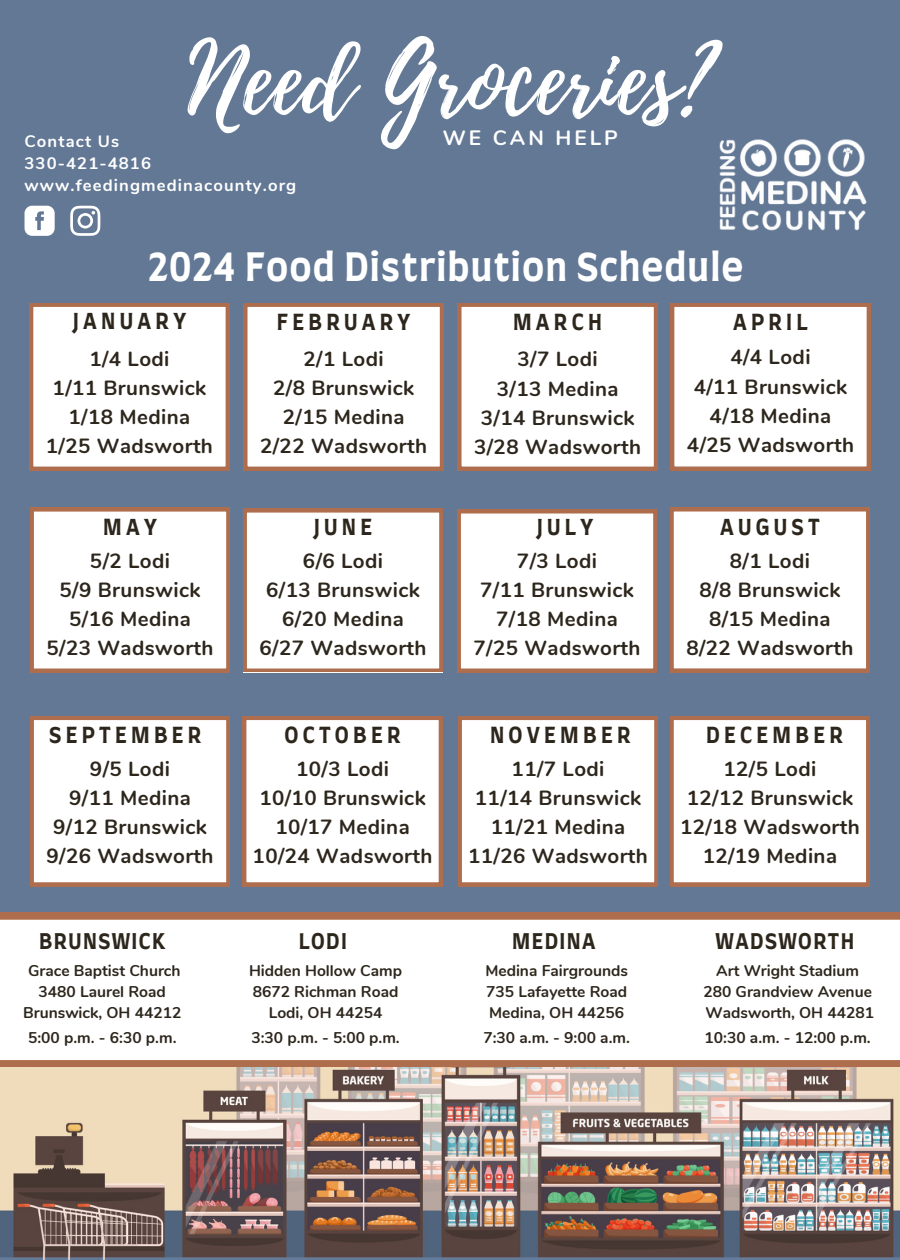
<style>
.page{position:relative;width:900px;height:1260px;background:#637895}
.page>*{position:absolute;margin:0;border:0;box-sizing:border-box;transform-origin:0 0}
.t1{font:97px "Playlist Script";color:#fff}
.t2{font:700 37.5px "Farro";letter-spacing:.03em;color:#fff}
.t3{font:700 21.25px "Farro";letter-spacing:.2em;color:#2d261c}
.t4{font:700 20.75px "Farro";letter-spacing:.07em;color:#2d261c}
.t5{font:700 20.75px "Nunito";letter-spacing:.145em;color:#fff}
.t6{font:700 20.5px "Nunito";letter-spacing:.02em;color:#2d261c}
.t7{font:700 16.5px/22.2px "Nunito";letter-spacing:.07em;color:#fff}
.t8{font:700 15.5px "Nunito";color:#2d261c}
</style>
<div class="page">
<svg style="left:0;top:912px;width:900px;height:156px"></svg>
<svg style="left:25px;top:206px;width:30px;height:30px"></svg>
<svg style="left:70px;top:206px;width:30px;height:30px"></svg>
<img style="left:719px;top:139px;width:148px;height:92px">
<svg style="left:30px;top:508px;width:200px;height:164px"></svg>
<svg style="left:243px;top:509px;width:200px;height:163px"></svg>
<svg style="left:457px;top:510px;width:200px;height:162px"></svg>
<svg style="left:670px;top:508px;width:200px;height:164px"></svg>
<svg style="left:30px;top:716px;width:200px;height:170px"></svg>
<svg style="left:243px;top:716px;width:199px;height:170px"></svg>
<svg style="left:458px;top:716px;width:200px;height:170px"></svg>
<svg style="left:670px;top:716px;width:200px;height:170px"></svg>
<svg style="left:458px;top:303px;width:200px;height:167px"></svg>
<svg style="left:671px;top:303px;width:199px;height:167px"></svg>
<svg style="left:30px;top:303px;width:199px;height:167px"></svg>
<svg style="left:244px;top:303px;width:200px;height:167px"></svg>
<img style="left:0;top:1068px;width:900px;height:192px">
<p class="t1" style="left:188px;top:11px;width:526px">Need Groceries?</p>
<p class="t5" style="left:443px;top:124px;width:177px">WE CAN HELP</p>
<p class="t7" style="left:25px;top:130px;width:96px">Contact Us</p>
<p class="t7" style="left:25px;top:152px;width:273px">330-421-4816 www.feedingmedinacounty.org</p>
<p class="t2" style="left:148px;top:251px;width:597px">2024 Food Distribution Schedule</p>
<p class="t3" style="left:73px;top:312px;width:115px">JANUARY</p>
<p class="t6" style="left:89px;top:345px;width:82px">1/4 Lodi</p>
<p class="t6" style="left:53px;top:374px;width:155px">1/11 Brunswick</p>
<p class="t6" style="left:69px;top:403px;width:123px">1/18 Medina</p>
<p class="t6" style="left:46px;top:432px;width:169px">1/25 Wadsworth</p>
<p class="t3" style="left:103px;top:518px;width:55px">MAY</p>
<p class="t6" style="left:90px;top:547px;width:82px">5/2 Lodi</p>
<p class="t6" style="left:60px;top:576px;width:142px">5/9 Brunswick</p>
<p class="t6" style="left:69px;top:605px;width:123px">5/16 Medina</p>
<p class="t6" style="left:47px;top:634px;width:169px">5/23 Wadsworth</p>
<p class="t3" style="left:49px;top:726px;width:154px">SEPTEMBER</p>
<p class="t6" style="left:90px;top:756px;width:82px">9/5 Lodi</p>
<p class="t6" style="left:69px;top:785px;width:123px">9/11 Medina</p>
<p class="t6" style="left:53px;top:814px;width:155px">9/12 Brunswick</p>
<p class="t6" style="left:47px;top:843px;width:169px">9/26 Wadsworth</p>
<p class="t4" style="left:39px;top:932px;width:128px">BRUNSWICK</p>
<p class="t8" style="left:28px;top:961px;width:154px">Grace Baptist Church</p>
<p class="t8" style="left:39px;top:981px;width:129px">3480 Laurel Road</p>
<p class="t8" style="left:23px;top:1002px;width:160px">Brunswick, OH 44212</p>
<p class="t8" style="left:28px;top:1027px;width:150px">5:00 p.m. - 6:30 p.m.</p>
<p class="t3" style="left:277px;top:313px;width:135px">FEBRUARY</p>
<p class="t6" style="left:304px;top:345px;width:82px">2/1 Lodi</p>
<p class="t6" style="left:273px;top:374px;width:142px">2/8 Brunswick</p>
<p class="t6" style="left:283px;top:403px;width:123px">2/15 Medina</p>
<p class="t6" style="left:260px;top:432px;width:169px">2/22 Wadsworth</p>
<p class="t3" style="left:314px;top:518px;width:60px">JUNE</p>
<p class="t6" style="left:303px;top:547px;width:82px">6/6 Lodi</p>
<p class="t6" style="left:266px;top:576px;width:155px">6/13 Brunswick</p>
<p class="t6" style="left:282px;top:605px;width:123px">6/20 Medina</p>
<p class="t6" style="left:260px;top:634px;width:169px">6/27 Wadsworth</p>
<p class="t3" style="left:284px;top:726px;width:118px">OCTOBER</p>
<p class="t6" style="left:296px;top:756px;width:94px">10/3 Lodi</p>
<p class="t6" style="left:259px;top:785px;width:168px">10/10 Brunswick</p>
<p class="t6" style="left:275px;top:814px;width:136px">10/17 Medina</p>
<p class="t6" style="left:253px;top:843px;width:181px">10/24 Wadsworth</p>
<p class="t4" style="left:299px;top:932px;width:50px">LODI</p>
<p class="t8" style="left:249px;top:961px;width:155px">Hidden Hollow Camp</p>
<p class="t8" style="left:253px;top:981px;width:147px">8672 Richman Road</p>
<p class="t8" style="left:269px;top:1002px;width:115px">Lodi, OH 44254</p>
<p class="t8" style="left:251px;top:1027px;width:150px">3:30 p.m. - 5:00 p.m.</p>
<p class="t3" style="left:513px;top:313px;width:90px">MARCH</p>
<p class="t6" style="left:518px;top:346px;width:82px">3/7 Lodi</p>
<p class="t6" style="left:497px;top:375px;width:123px">3/13 Medina</p>
<p class="t6" style="left:481px;top:404px;width:155px">3/14 Brunswick</p>
<p class="t6" style="left:474px;top:433px;width:169px">3/28 Wadsworth</p>
<p class="t3" style="left:537px;top:518px;width:58px">JULY</p>
<p class="t6" style="left:517px;top:547px;width:82px">7/3 Lodi</p>
<p class="t6" style="left:480px;top:576px;width:155px">7/11 Brunswick</p>
<p class="t6" style="left:496px;top:605px;width:123px">7/18 Medina</p>
<p class="t6" style="left:474px;top:634px;width:169px">7/25 Wadsworth</p>
<p class="t3" style="left:490px;top:726px;width:142px">NOVEMBER</p>
<p class="t6" style="left:512px;top:756px;width:94px">11/7 Lodi</p>
<p class="t6" style="left:475px;top:785px;width:168px">11/14 Brunswick</p>
<p class="t6" style="left:491px;top:814px;width:136px">11/21 Medina</p>
<p class="t6" style="left:468px;top:843px;width:181px">11/26 Wadsworth</p>
<p class="t4" style="left:512px;top:932px;width:85px">MEDINA</p>
<p class="t8" style="left:485px;top:961px;width:144px">Medina Fairgrounds</p>
<p class="t8" style="left:486px;top:981px;width:142px">735 Lafayette Road</p>
<p class="t8" style="left:489px;top:1002px;width:136px">Medina, OH 44256</p>
<p class="t8" style="left:483px;top:1027px;width:148px">7:30 a.m. - 9:00 a.m.</p>
<p class="t3" style="left:733px;top:313px;width:76px">APRIL</p>
<p class="t6" style="left:730px;top:344px;width:82px">4/4 Lodi</p>
<p class="t6" style="left:694px;top:373px;width:155px">4/11 Brunswick</p>
<p class="t6" style="left:710px;top:402px;width:123px">4/18 Medina</p>
<p class="t6" style="left:687px;top:431px;width:169px">4/25 Wadsworth</p>
<p class="t3" style="left:720px;top:518px;width:101px">AUGUST</p>
<p class="t6" style="left:730px;top:547px;width:82px">8/1 Lodi</p>
<p class="t6" style="left:699px;top:576px;width:142px">8/8 Brunswick</p>
<p class="t6" style="left:709px;top:605px;width:123px">8/15 Medina</p>
<p class="t6" style="left:686px;top:634px;width:169px">8/22 Wadsworth</p>
<p class="t3" style="left:706px;top:726px;width:138px">DECEMBER</p>
<p class="t6" style="left:723px;top:756px;width:94px">12/5 Lodi</p>
<p class="t6" style="left:687px;top:785px;width:168px">12/12 Brunswick</p>
<p class="t6" style="left:680px;top:814px;width:181px">12/18 Wadsworth</p>
<p class="t6" style="left:703px;top:843px;width:136px">12/19 Medina</p>
<p class="t4" style="left:716px;top:932px;width:140px">WADSWORTH</p>
<p class="t8" style="left:716px;top:961px;width:144px">Art Wright Stadium</p>
<p class="t8" style="left:703px;top:981px;width:170px">280 Grandview Avenue</p>
<p class="t8" style="left:706px;top:1002px;width:170px">Wadsworth, OH 44281</p>
<p class="t8" style="left:705px;top:1027px;width:168px">10:30 a.m. - 12:00 p.m.</p>
</div>
